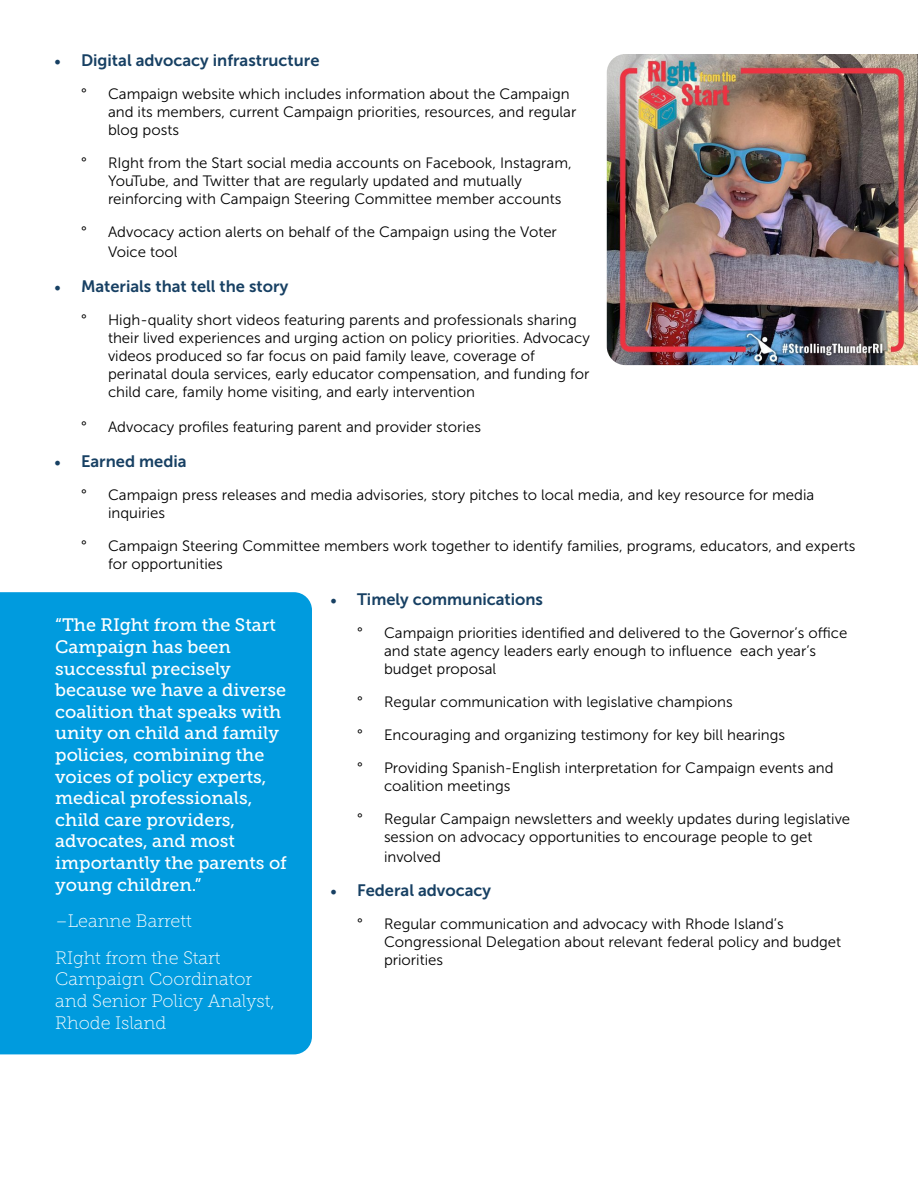
<style>
.page{position:relative;width:918px;height:1188px;background:#fff}
.page>*{position:absolute;margin:0;border:0;box-sizing:border-box;transform-origin:0 0}
.t1{font:18px/21.6px "Museo Slab 500";color:#fff}
.t2{font:18px/21.6px "Museo Slab 100";color:#fff}
.t3{font:16.5px "Museo Sans 700";color:#174063}
.t4{font:15px/18px "Museo Sans 300";color:#000}
.s1{font-family:"Minion Pro";font-size:18px}
</style>
<div class="page">
<img style="left:607px;top:54px;width:311px;height:311px">
<div style="left:0;top:592px;width:312px;height:462px;background:#009bde"></div>
<p class="t3" style="left:54px;top:51px;width:267px"><span class="s1">•</span> Digital advocacy infrastructure</p>
<p class="t4" style="left:81px;top:85px;width:7px">°</p>
<p class="t4" style="left:108px;top:85px;width:470px">Campaign website which includes information about the Campaign and its members, current Campaign priorities, resources, and regular blog posts</p>
<p class="t4" style="left:81px;top:154px;width:7px">°</p>
<p class="t4" style="left:108px;top:154px;width:465px">RIght from the Start social media accounts on Facebook, Instagram,<br>YouTube, and Twitter that are regularly updated and mutually reinforcing with Campaign Steering Committee member accounts</p>
<p class="t4" style="left:81px;top:223px;width:7px">°</p>
<p class="t4" style="left:108px;top:222px;width:451px;line-height:19.8px">Advocacy action alerts on behalf of the Campaign using the Voter<br>Voice tool</p>
<p class="t3" style="left:54px;top:277px;width:236px"><span class="s1">•</span> Materials that tell the story</p>
<p class="t4" style="left:81px;top:311px;width:7px">°</p>
<p class="t4" style="left:108px;top:311px;width:483px">High-quality short videos featuring parents and professionals sharing their lived experiences and urging action on policy priorities. Advocacy videos produced so far focus on paid family leave, coverage of perinatal doula services, early educator compensation, and funding for child care, family home visiting, and early intervention</p>
<p class="t4" style="left:81px;top:418px;width:7px">°</p>
<p class="t4" style="left:108px;top:418px;width:375px">Advocacy profiles featuring parent and provider stories</p>
<p class="t3" style="left:54px;top:452px;width:134px"><span class="s1">•</span> Earned media</p>
<p class="t4" style="left:81px;top:486px;width:7px">°</p>
<p class="t4" style="left:108px;top:486px;width:708px">Campaign press releases and media advisories, story pitches to local media, and key resource for media inquiries</p>
<p class="t4" style="left:81px;top:537px;width:7px">°</p>
<p class="t4" style="left:108px;top:537px;width:749px">Campaign Steering Committee members work together to identify families, programs, educators, and experts for opportunities</p>
<p class="t3" style="left:330px;top:590px;width:215px"><span class="s1">•</span> Timely communications</p>
<p class="t4" style="left:357px;top:624px;width:7px">°</p>
<p class="t4" style="left:384px;top:624px;width:465px">Campaign priorities identified and delivered to the Governor’s office and state agency leaders early enough to influence each year’s budget proposal</p>
<p class="t4" style="left:357px;top:693px;width:7px">°</p>
<p class="t4" style="left:384px;top:693px;width:350px">Regular communication with legislative champions</p>
<p class="t4" style="left:357px;top:726px;width:7px">°</p>
<p class="t4" style="left:384px;top:726px;width:403px">Encouraging and organizing testimony for key bill hearings</p>
<p class="t4" style="left:357px;top:759px;width:7px">°</p>
<p class="t4" style="left:384px;top:759px;width:451px">Providing Spanish-English interpretation for Campaign events and coalition meetings</p>
<p class="t4" style="left:357px;top:810px;width:7px">°</p>
<p class="t4" style="left:384px;top:810px;width:468px">Regular Campaign newsletters and weekly updates during legislative session on advocacy opportunities to encourage people to get</p>
<p class="t4" style="left:384px;top:848px;width:59px">involved</p>
<p class="t3" style="left:330px;top:882px;width:163px"><span class="s1">•</span> Federal advocacy</p>
<p class="t4" style="left:357px;top:915px;width:7px">°</p>
<p class="t4" style="left:384px;top:915px;width:459px">Regular communication and advocacy with Rhode Island’s<br>Congressional Delegation about relevant federal policy and budget priorities</p>
<p class="t1" style="left:55px;top:615px;width:233px">“The RIght from the Start<br>Campaign has been successful precisely because we have a diverse coalition that speaks with unity on child and family policies, combining the voices of policy experts, medical professionals, child care providers, advocates, and most importantly the parents of young children.”</p>
<p class="t2" style="left:55px;top:903px;width:167px;line-height:36.6px">–Leanne Barrett<br>RIght from the Start</p>
<p class="t2" style="left:55px;top:969px;width:221px">Campaign Coordinator and Senior Policy Analyst,<br>Rhode Island</p>
</div>
